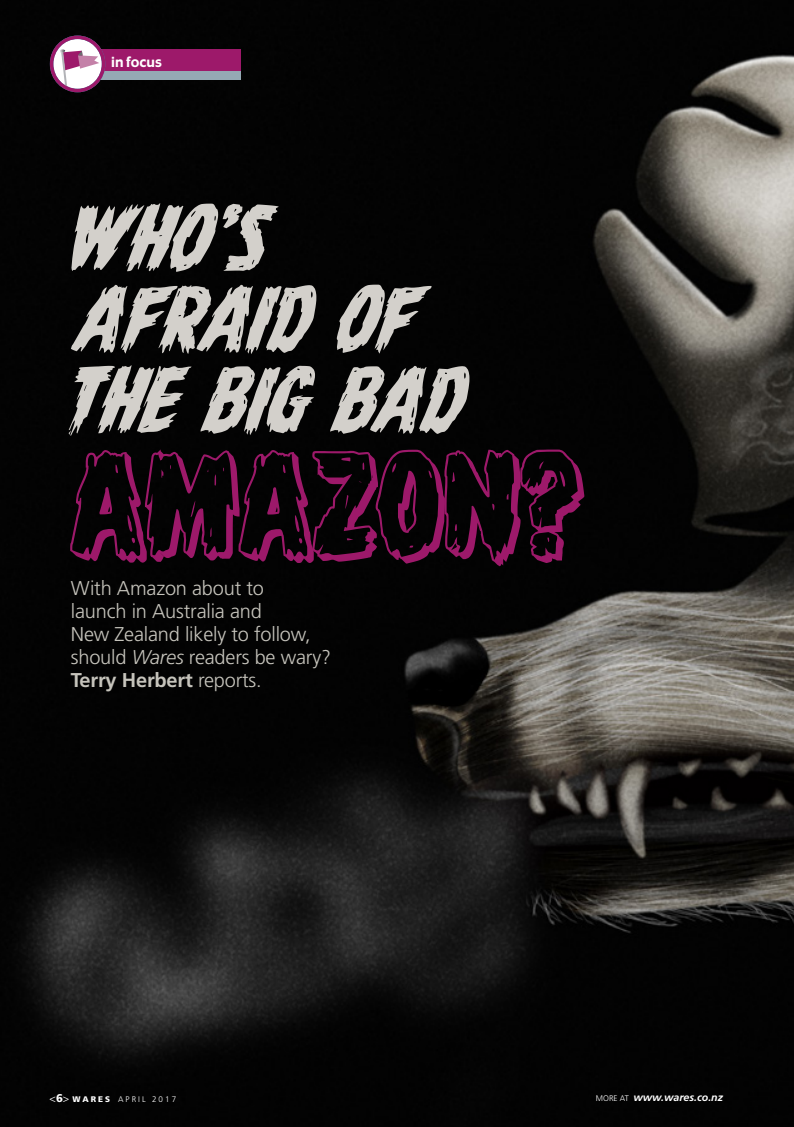
<style>
.page{position:relative;width:794px;height:1127px;background:#fff}
.page>*{position:absolute;margin:0;border:0;box-sizing:border-box;transform-origin:0 0}
.t1{font:165.38px "Dire Wolf 3 D";color:#9d196a}
.t2{font:italic 107.5px/81px "Dire Wolf";color:#d3d0cb}
.Intro___quote{font:300 20px/22.9px "Frutiger";letter-spacing:-.01em;color:#c6c4bc}
.t3{font:14px "Gadget";letter-spacing:.01em;color:#fff}
.Folio{font:italic 700 10.62px "Frutiger";color:#fff}
.Folio-2{font:300 8.12px "Frutiger";letter-spacing:.25em;color:#fff}
.s1{font-style:italic}
.s2{font-weight:700}
.s3{font-size:10.62px}
.s4{font-weight:900;font-size:11.25px}
.s5{font-weight:900}
.s6{font-weight:300;font-style:normal;font-size:8.12px}
</style>
<div class="page">
<img style="left:0;top:0;width:794px;height:1127px">
<div style="left:97px;top:49px;width:143px;height:22px;background:#9d196a"></div>
<div style="left:99px;top:71px;width:141px;height:8px;background:#95a9b4"></div>
<svg style="left:52px;top:37px;width:51px;height:54px"></svg>
<svg style="left:59px;top:49px;width:40px;height:40px"></svg>
<div style="left:50px;top:36px;width:55px;height:56px;border:3px solid #9d196a;border-radius:50%"></div>
<p class="t3" style="left:111px;top:53px;width:52px">in focus</p>
<p class="t2" style="left:53px;top:197px;width:403px">WHO’S<br>AFRAID OF<br>THE BIG BAD</p>
<p class="t1" style="left:69px;top:425px;width:514px">AMAZON?</p>
<p class="Intro___quote" style="left:71px;top:577px;width:262px">With Amazon about to<br>launch in Australia and<br>New Zealand likely to follow, should <span class="s1">Wares</span> readers be wary?<br><span class="s2">Terry Herbert</span> reports.</p>
<p class="Folio-2" style="left:50px;top:1094px;width:128px"><span class="s3">&lt;</span><span class="s4">6</span><span class="s3">&gt;</span> <span class="s5">WARES</span> APRIL 2017</p>
<p class="Folio" style="left:596px;top:1091px;width:129px"><span class="s6">MORE AT</span> www.wares.co.nz</p>
</div>
